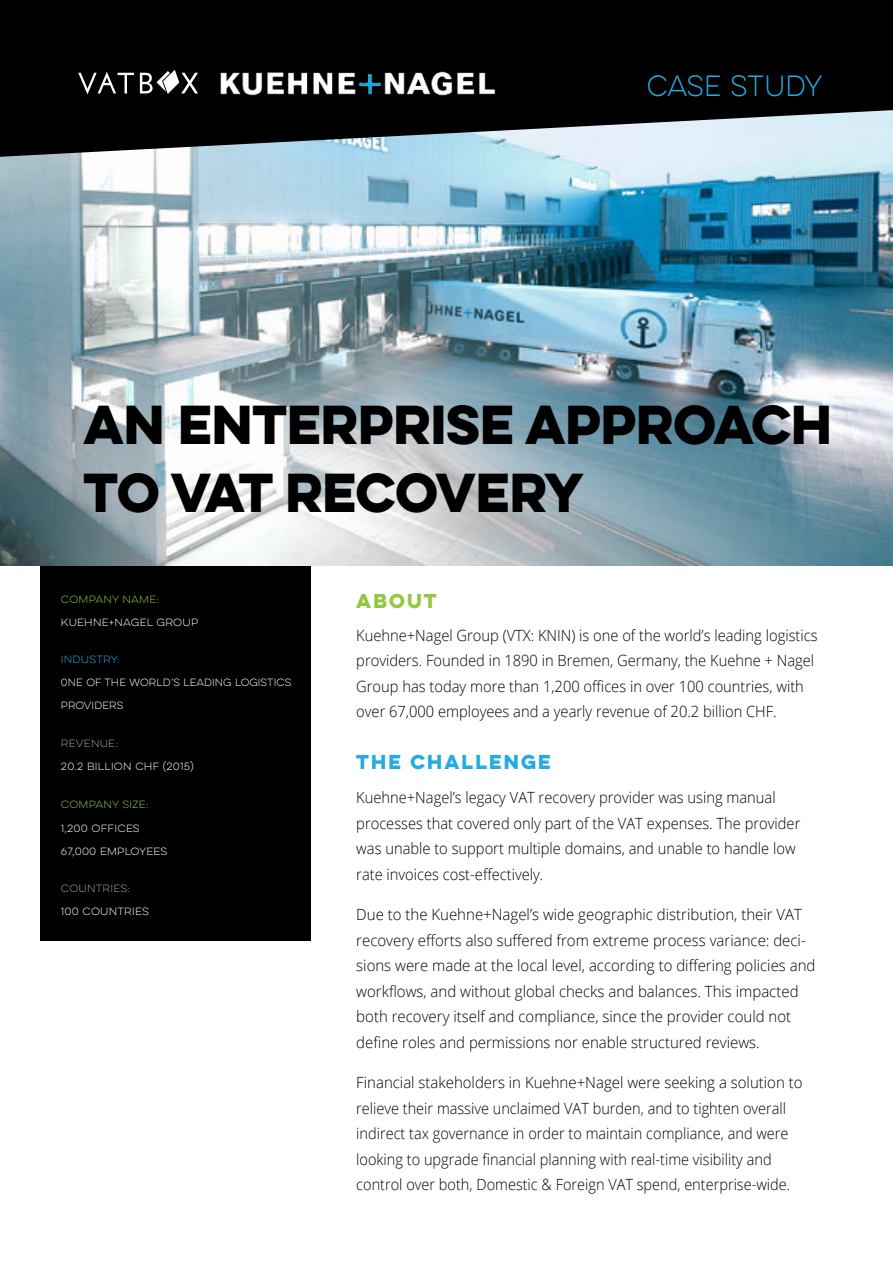
<style>
.page{position:relative;width:893px;height:1263px;background:#fff}
.page>*{position:absolute;margin:0;border:0;box-sizing:border-box;transform-origin:0 0}
.t1{font:700 49.2px/67.5px "Lulo Clean One";letter-spacing:-.23em;color:#000}
.t2{font:26.25px "Lulo Clean One";letter-spacing:-.2em;color:#27aae1;scale:.93 1}
.t3{font:700 18px "Lulo Clean One";letter-spacing:-.11em;color:#27aae1}
.t4{font:700 18px "Lulo Clean One";letter-spacing:-.11em;color:#92c83f}
.t5{font:300 15.45px/25.5px "Open Sans";color:#000}
.t6{font:300 15.45px/25.5px "Open Sans";color:#000;scale:.95 1}
.t7{font:9.45px "Lulo Clean One";letter-spacing:-.18em;color:#fff}
.t8{font:9.45px "Lulo Clean One";letter-spacing:-.18em;color:#92c83f}
.t9{font:9.45px "Lulo Clean One";letter-spacing:-.18em;color:#9ca5b0}
.t10{font:9.45px "Lulo Clean One";letter-spacing:-.18em;color:#27aae1}
</style>
<div class="page">
<div style="left:40px;top:555px;width:271px;height:385px;background:#000"></div>
<img style="left:0;top:157px;width:893px;height:408px">
<svg style="left:0;top:0;width:893px;height:157px;background:#2b2f32"></svg>
<svg style="left:78px;top:72px;width:56px;height:22px"></svg>
<svg style="left:140px;top:70px;width:45px;height:24px"></svg>
<img style="left:185px;top:29px;width:343px;height:107px">
<h2 class="t2" style="left:647px;top:67px;width:196px">CASE STUDY</h2>
<h1 class="t1" style="left:83px;top:389px;width:761px">AN ENTERPRISE APPROACH<br>TO VAT RECOVERY</h1>
<p class="t8" style="left:61px;top:592px;width:99px">COMPANY NAME</p>
<p class="t7" style="left:61px;top:615px;width:141px">KUEHNE NAGEL GROUP</p>
<p class="t8" style="left:156px;top:592px;width:6px">:</p>
<p class="t7" style="left:109px;top:615px;width:9px">+</p>
<p class="t10" style="left:61px;top:653px;width:60px">INDUSTRY</p>
<p class="t10" style="left:117px;top:653px;width:6px">:</p>
<p class="t7" style="left:61px;top:676px;width:10px">0</p>
<p class="t7" style="left:61px;top:699px;width:66px">PROVIDERS</p>
<p class="t9" style="left:115px;top:736px;width:6px">:</p>
<p class="t7" style="left:68px;top:676px;width:106px">NE OF THE WORLD</p>
<p class="t7" style="left:171px;top:676px;width:124px">S’ LEADING LOGISTICS</p>
<p class="t9" style="left:61px;top:736px;width:58px">REVENUE</p>
<p class="t7" style="left:61px;top:760px;width:109px">20.2 BILLION CHF )</p>
<p class="t8" style="left:146px;top:798px;width:6px">:</p>
<p class="t7" style="left:190px;top:760px;width:7px">(</p>
<p class="t7" style="left:167px;top:760px;width:27px">2015</p>
<p class="t8" style="left:61px;top:798px;width:88px">COMPANY SIZE</p>
<p class="t7" style="left:61px;top:822px;width:82px">1,200 OFFICES</p>
<p class="t7" style="left:61px;top:844px;width:110px">67,000 EMPLOYEES</p>
<p class="t9" style="left:127px;top:882px;width:6px">:</p>
<p class="t9" style="left:61px;top:882px;width:70px">COUNTRIES</p>
<p class="t7" style="left:61px;top:905px;width:91px">100 COUNTRIES</p>
<p class="t4" style="left:356px;top:587px;width:86px">About</p>
<p class="t6" style="left:356px;top:622px;width:487px">Kuehne+Nagel Group (VTX: KNIN) is one of the worlds’ leading logistics providers. Founded in 1890 in Bremen, Germany, the Kuehne + Nagel Group has today more than 1,200 offices in over 100 countries, with over 67,000 employees and a yearly revenue of 20.2 billion CHF.</p>
<p class="t3" style="left:356px;top:748px;width:200px">THE CHALLENGE</p>
<p class="t6" style="left:356px;top:784px;width:469px">Kuehne+Nagels’ legacy VAT recovery provider was using manual processes that covered only part of the VAT expenses. The provider was unable to support multiple domains, and unable to handle low rate invoices cost-effectively.</p>
<p class="t5" style="left:356px;top:901px;width:447px">Due to the Kuehne+Nagels’ wide geographic distribution, their VAT</p>
<p class="t5" style="left:356px;top:952px;width:461px">sions were made at the local level, according to differing policies and</p>
<p class="t5" style="left:356px;top:927px;width:451px">recovery efforts also suffered from extreme process variance: deci-</p>
<p class="t5" style="left:356px;top:978px;width:444px">workflows, and without global checks and balances. This impacted both recovery itself and compliance, since the provider could not define roles and permissions nor enable structured reviews.</p>
<p class="t5" style="left:356px;top:1069px;width:448px">Financial stakeholders in Kuehne+Nagel were seeking a solution to relieve their massive unclaimed VAT burden, and to tighten overall indirect tax governance in order to maintain compliance, and were looking to upgrade financial planning with real-time visibility and control over both, Domestic &amp; Foreign VAT spend, enterprise-wide.</p>
</div>
